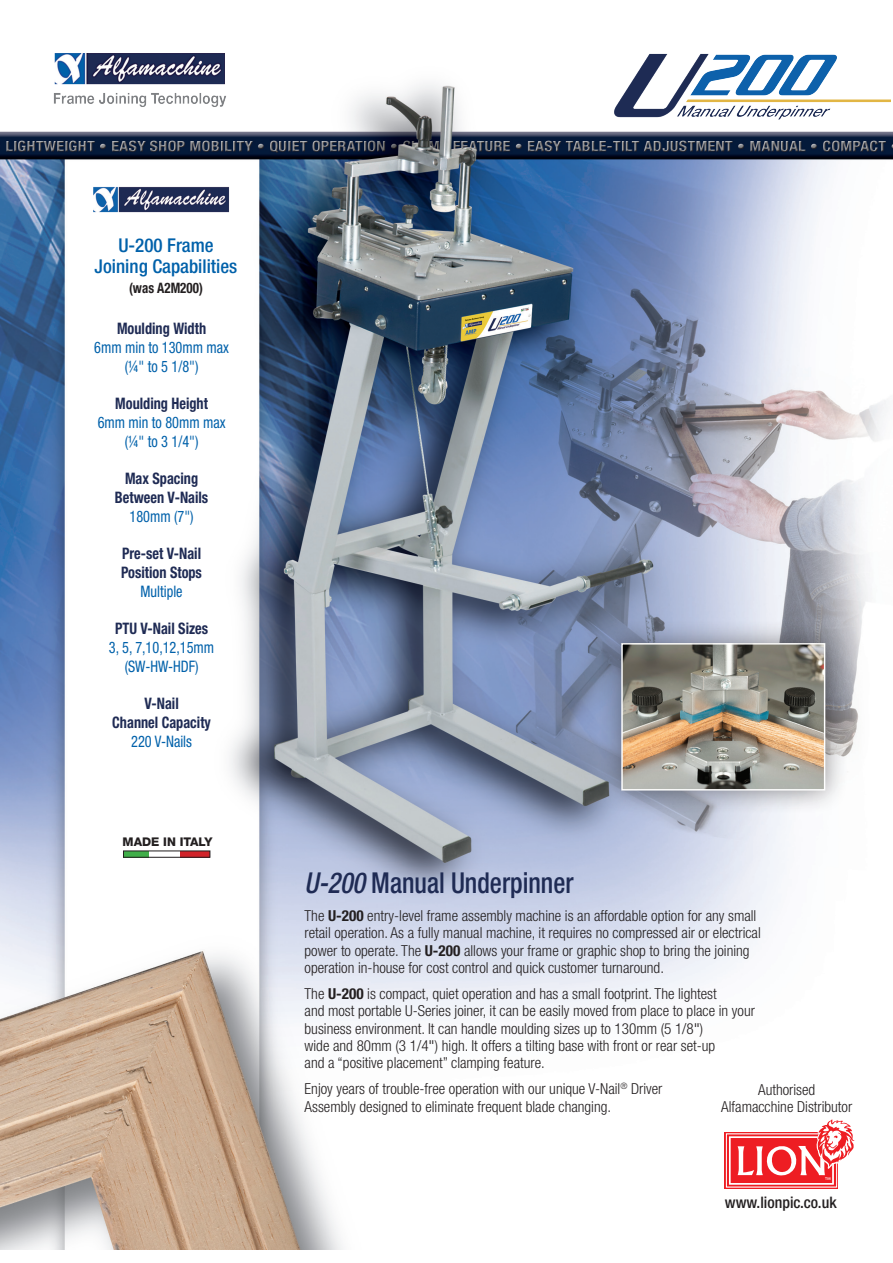
<style>
.page{position:relative;width:893px;height:1263px;background:#fff}
.page>*{position:absolute;margin:0;border:0;box-sizing:border-box;transform-origin:0 0}
.t1{font:500 condensed 28.8px "Helvetica Neue LT Std";color:#1f2b54;scale:.9 1}
.t2{font:500 condensed 19.05px "Helvetica Neue LT Std";color:#0161aa}
.t3{font:700 condensed 15.9px "Helvetica Neue LT Std";color:#1f2b54;scale:.9 1}
.t4{font:condensed 15.9px "Helvetica Neue LT Std";color:#0161aa;scale:.9 1}
.t5{font:500 condensed 15.9px "Helvetica Neue LT Std";color:#231f20}
.t6{font:300 condensed 15.15px/17.2px "Helvetica Neue LT Std";color:#231f20}
.t7{font:700 condensed 14.4px "Helvetica Neue LT Std";color:#231f20;scale:.9 1}
.t8{font:800 12px "Helvetica Neue LT Std";color:#231f20}
.s1{font-style:italic}
.s2{font-weight:700}
.s3{font-weight:400}
</style>
<div class="page">
<img style="left:0;top:84px;width:893px;height:1165px">
<img style="left:587px;top:53px;width:304px;height:97px">
<img style="left:93px;top:185px;width:152px;height:34px">
<img style="left:41px;top:53px;width:197px;height:62px">
<div style="left:123px;top:851px;width:26px;height:6px;background:#40ae49"></div>
<div style="left:180px;top:851px;width:30px;height:6px;background:#d1232a"></div>
<div style="left:123px;top:850px;width:87px;height:8px;border:1px solid #231f20"></div>
<div style="left:597px;top:619px;width:253px;height:196px;background:#231f20;opacity:.5"></div>
<img style="left:623px;top:645px;width:200px;height:143px">
<div style="left:621px;top:643px;width:204px;height:147px;border:1px solid #fff"></div>
<svg style="left:725px;top:1119px;width:129px;height:69px"></svg>
<p class="t2" style="left:118px;top:234px;width:97px">U-200 Frame</p>
<p class="t2" style="left:95px;top:254px;width:144px">Joining Capabilities</p>
<p class="t7" style="left:129px;top:279px;width:83px">(was A2M200)</p>
<p class="t3" style="left:117px;top:319px;width:100px">Moulding Width</p>
<p class="t4" style="left:94px;top:338px;width:151px">6mm min to 130mm max</p>
<p class="t4" style="left:125px;top:357px;width:83px">(¼" to 5 1/8")</p>
<p class="t3" style="left:115px;top:394px;width:105px">Moulding Height</p>
<p class="t4" style="left:98px;top:413px;width:144px">6mm min to 80mm max</p>
<p class="t4" style="left:125px;top:432px;width:83px">(¼" to 3 1/4")</p>
<p class="t3" style="left:125px;top:469px;width:83px">Max Spacing</p>
<p class="t3" style="left:115px;top:488px;width:105px">Between V-Nails</p>
<p class="t4" style="left:130px;top:507px;width:73px">180mm (7")</p>
<p class="t3" style="left:122px;top:544px;width:89px">Pre-set V-Nail</p>
<p class="t3" style="left:121px;top:563px;width:91px">Position Stops</p>
<p class="t4" style="left:141px;top:582px;width:48px">Multiple</p>
<p class="t3" style="left:115px;top:619px;width:105px">PTU V-Nail Sizes</p>
<p class="t4" style="left:109px;top:638px;width:118px">3, 5, 7,10,12,15mm</p>
<p class="t4" style="left:125px;top:657px;width:84px">(SW-HW-HDF)</p>
<p class="t3" style="left:144px;top:694px;width:40px">V-Nail</p>
<p class="t3" style="left:112px;top:713px;width:111px">Channel Capacity</p>
<p class="t4" style="left:131px;top:732px;width:69px">220 V-Nails</p>
<p class="t8" style="left:123px;top:834px;width:91px">MADE IN ITALY</p>
<p class="t1" style="left:305px;top:865px;width:300px"><span class="s1">U-200</span> Manual Underpinner</p>
<p class="t6" style="left:305px;top:907px;width:453px">The <span class="s2">U-200</span> entry-level frame assembly machine is an affordable option for any small</p>
<p class="t6" style="left:305px;top:924px;width:458px">retail operation. As a fully manual machine, it requires no compressed air or electrical power to operate. The <span class="s2">U-200</span> allows your frame or graphic shop to bring the joining</p>
<p class="t6" style="left:305px;top:959px;width:361px">operation in-house for cost control and quick customer turnaround.</p>
<p class="t6" style="left:305px;top:985px;width:414px">The <span class="s2">U-200</span> is compact, quiet operation and has a small footprint. The lightest</p>
<p class="t6" style="left:305px;top:1002px;width:452px">and most portable U-Series joiner, it can be easily moved from place to place in your</p>
<p class="t6" style="left:305px;top:1019px;width:400px">business environment. It can handle moulding sizes up to 130mm (5 1/8<span class="s3">"</span>)</p>
<p class="t6" style="left:305px;top:1037px;width:412px">wide and 80mm (3 1/4<span class="s3">"</span>) high. It offers a tilting base with front or rear set-up</p>
<p class="t6" style="left:305px;top:1054px;width:242px">and a “positive placement” clamping feature.</p>
<p class="t6" style="left:305px;top:1080px;width:359px">Enjoy years of trouble-free operation with our unique V-Nail<sup>®</sup> Driver</p>
<p class="t6" style="left:305px;top:1097px;width:308px">Assembly designed to eliminate frequent blade changing.</p>
<p class="t6" style="left:758px;top:1081px;width:59px">Authorised</p>
<p class="t6" style="left:721px;top:1098px;width:133px">Alfamacchine Distributor</p>
<p class="t5" style="left:725px;top:1193px;width:113px">www.lionpic.co.uk</p>
</div>
